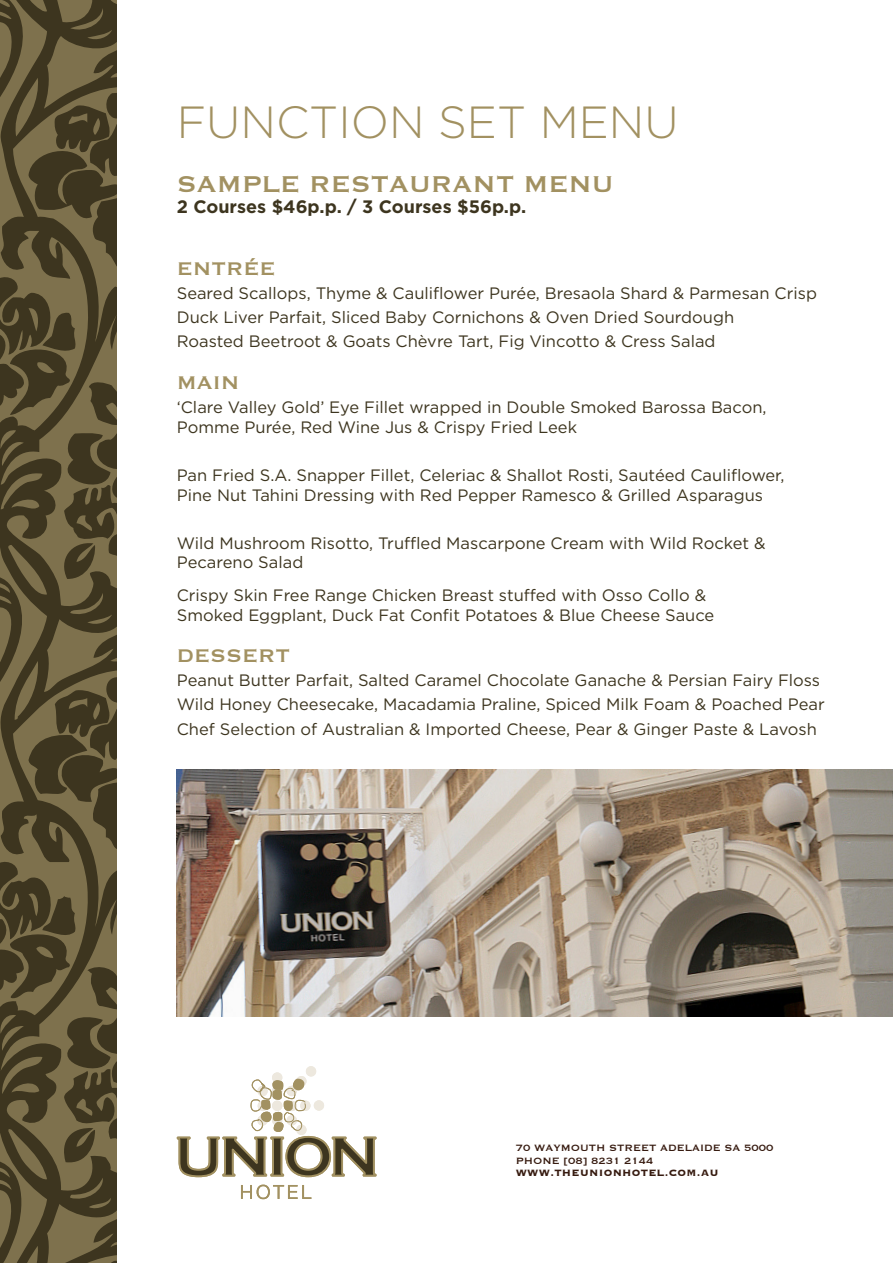
<style>
.page{position:relative;width:893px;height:1263px;background:#fff}
.page>*{position:absolute;margin:0;border:0;box-sizing:border-box;transform-origin:0 0}
.t1{font:300 45px "Gotham";color:#a29161}
.t2{font:30px "Copperplate";color:#a29161}
.t3{font:24px "Copperplate";color:#a29161}
.t4{font:700 18px "Gotham";color:#3d351f}
.t5{font:16.5px/19.8px "Gotham";color:#3d351f}
.t6{font:12px/12.8px "Copperplate";color:#371b10}
.t7{font:700 12px "Copperplate";letter-spacing:.02em;color:#371b10}
</style>
<div class="page">
<svg style="left:0;top:545px;width:1px;height:60px"></svg>
<svg style="left:1px;top:531px;width:115px;height:482px;background:#5b5034"></svg>
<svg style="left:69px;top:697px;width:34px;height:23px"></svg>
<svg style="left:0;top:1013px;width:116px;height:250px;background:#5b5134"></svg>
<svg style="left:0;top:0;width:116px;height:531px;background:#594f33"></svg>
<div style="left:272px;top:1072px;width:10px;height:11px;background:#ede8de;border-radius:50%"></div>
<svg style="left:296px;top:1076px;width:11px;height:10px"></svg>
<div style="left:306px;top:1066px;width:10px;height:10px;background:#ede8de;border-radius:50%"></div>
<svg style="left:176px;top:1079px;width:201px;height:99px"></svg>
<svg style="left:241px;top:1185px;width:70px;height:14px"></svg>
<img style="left:177px;top:770px;width:716px;height:246px">
<p class="t1" style="left:177px;top:94px;width:503px">FUNCTION SET MENU</p>
<p class="t2" style="left:177px;top:164px;width:438px">SAMPLE RESTAURANT MENU</p>
<p class="t4" style="left:177px;top:195px;width:351px">2 Courses $46p.p. / 3 Courses $56p.p.</p>
<p class="t3" style="left:177px;top:253px;width:100px">ENTRÉE</p>
<p class="t5" style="left:177px;top:283px;width:642px">Seared Scallops, Thyme &amp; Cauliflower Purée, Bresaola Shard &amp; Parmesan Crisp</p>
<p class="t5" style="left:177px;top:307px;width:559px">Duck Liver Parfait, Sliced Baby Cornichons &amp; Oven Dried Sourdough</p>
<p class="t5" style="left:177px;top:331px;width:540px">Roasted Beetroot &amp; Goats Chèvre Tart, Fig Vincotto &amp; Cress Salad</p>
<p class="t3" style="left:177px;top:367px;width:64px">MAIN</p>
<p class="t5" style="left:177px;top:397px;width:591px">‘Clare Valley Gold’ Eye Fillet wrapped in Double Smoked Barossa Bacon,<br>Pomme Purée, Red Wine Jus &amp; Crispy Fried Leek</p>
<p class="t5" style="left:177px;top:465px;width:609px">Pan Fried S.A. Snapper Fillet, Celeriac &amp; Shallot Rosti, Sautéed Cauliflower,<br>Pine Nut Tahini Dressing with Red Pepper Ramesco &amp; Grilled Asparagus</p>
<p class="t5" style="left:177px;top:532px;width:590px">Wild Mushroom Risotto, Truffled Mascarpone Cream with Wild Rocket &amp;<br>Pecareno Salad</p>
<p class="t5" style="left:177px;top:585px;width:539px">Crispy Skin Free Range Chicken Breast stuffed with Osso Collo &amp;<br>Smoked Eggplant, Duck Fat Confit Potatoes &amp; Blue Cheese Sauce</p>
<p class="t3" style="left:177px;top:640px;width:115px">DESSERT</p>
<p class="t5" style="left:177px;top:670px;width:645px">Peanut Butter Parfait, Salted Caramel Chocolate Ganache &amp; Persian Fairy Floss</p>
<p class="t5" style="left:177px;top:694px;width:649px">Wild Honey Cheesecake, Macadamia Praline, Spiced Milk Foam &amp; Poached Pear</p>
<p class="t5" style="left:177px;top:718px;width:642px">Chef Selection of Australian &amp; Imported Cheese, Pear &amp; Ginger Paste &amp; Lavosh</p>
<p class="t6" style="left:516px;top:1140px;width:259px">70 WAYMOUTH STREET ADELAIDE SA 5000<br>PHONE [08] 8231 2144</p>
<p class="t7" style="left:516px;top:1165px;width:205px">WWW.THEUNIONHOTEL.COM.AU</p>
</div>
